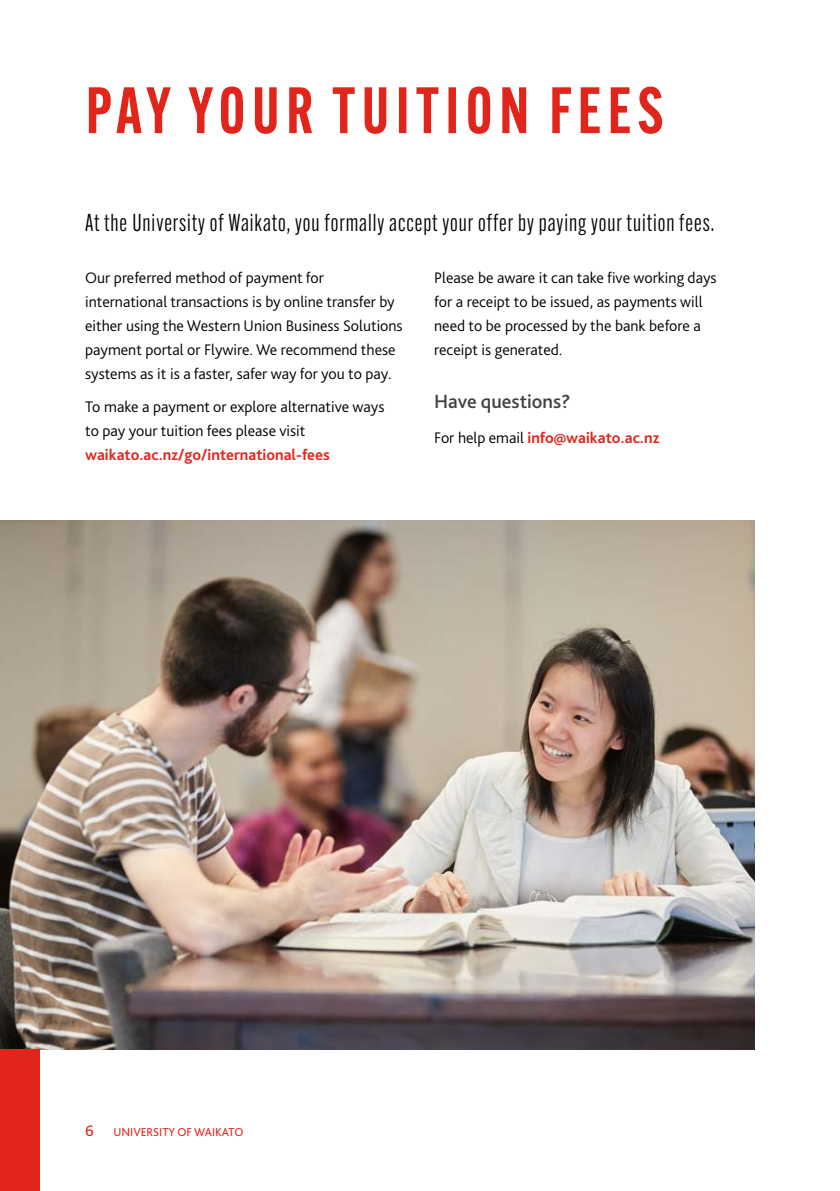
<style>
.page{position:relative;width:840px;height:1191px;background:#fff}
.page>*{position:absolute;margin:0;border:0;box-sizing:border-box;transform-origin:0 0}
.H1_-_ALT_GOTHIC{font:600 64px "Alternate Gothic Cond ATF";letter-spacing:.1em;color:#e1251b}
.INTRO{font:24px "Alternate Gothic Cond ATF";letter-spacing:.04em;color:#000}
.t1{font:500 20px "Bliss Pro";color:#414042}
.BODY{font:300 16px/24px "Bliss Pro";color:#000}
.BODY-2{font:700 16px "Bliss Pro";color:#e1251b}
.t2{font:12px "Bliss Pro";color:#e1251b}
.s1{font-weight:700;color:#e1251b}
.s2{font-weight:300;color:#000}
.s3{font-size:16px}
</style>
<div class="page">
<img style="left:0;top:520px;width:754px;height:529px">
<div style="left:0;top:1049px;width:40px;height:142px;background:#e1251b"></div>
<p class="H1_-_ALT_GOTHIC" style="left:86px;top:70px;width:578px">PAY YOUR TUITION FEES</p>
<p class="INTRO" style="left:85px;top:208px;width:630px">At the University of Waikato, you formally accept your offer by paying your tuition fees.</p>
<p class="BODY" style="left:85px;top:266px;width:319px">Our preferred method of payment for international transactions is by online transfer by either using the Western Union Business Solutions payment portal or Flywire. We recommend these systems as it is a faster, safer way for you to pay.</p>
<p class="BODY" style="left:85px;top:394px;width:301px">To make a payment or explore alternative ways to pay your tuition fees please visit <span class="s1">waikato.ac.nz/go/international-fees</span></p>
<p class="BODY" style="left:434px;top:266px;width:284px">Please be aware it can take five working days for a receipt to be issued, as payments will need to be processed by the bank before a receipt is generated.</p>
<h3 class="t1" style="left:434px;top:388px;width:138px">Have questions?</h3>
<p class="BODY-2" style="left:434px;top:428px;width:226px"><span class="s2">For help email</span> info@waikato.ac.nz</p>
<p class="t2" style="left:85px;top:1124px;width:160px"><span class="s3">6</span> UNIVERSITY OF WAIKATO</p>
</div>
